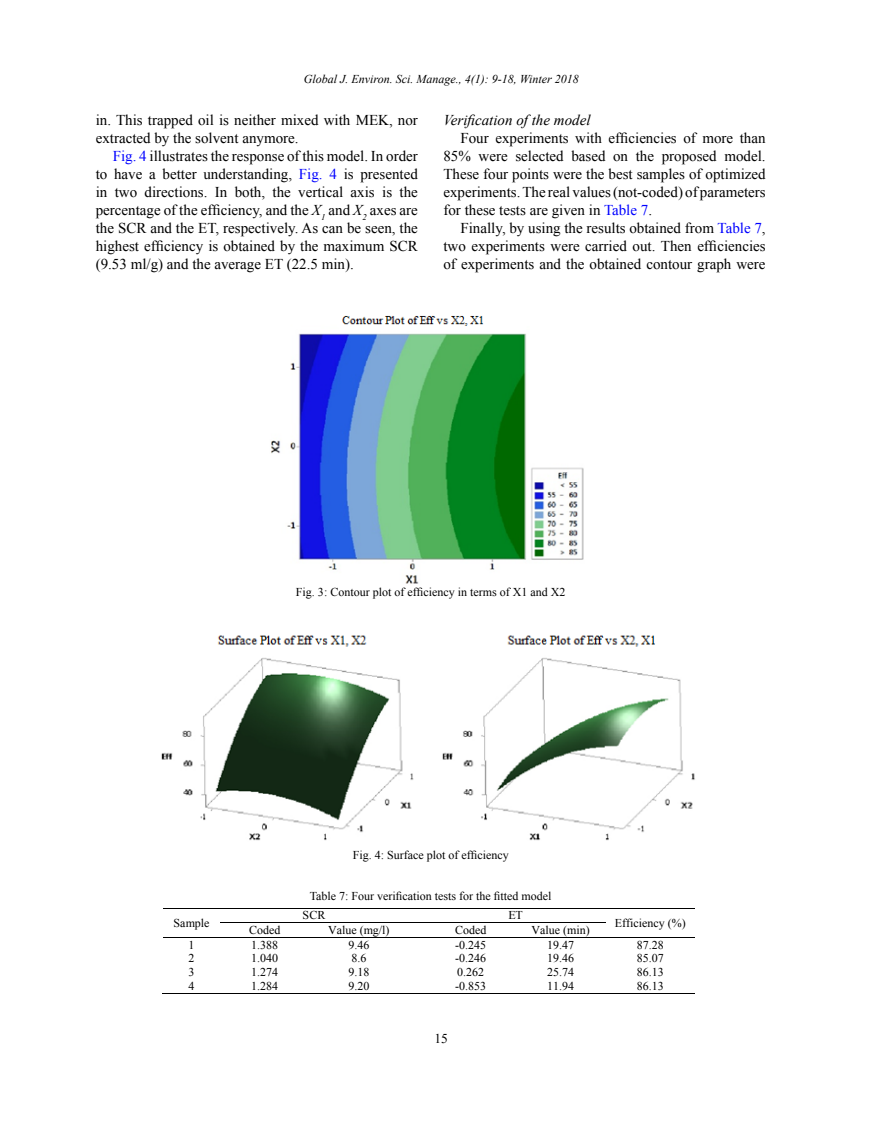
<style>
.page{position:relative;width:872px;height:1127px;background:#fff}
.page>*{position:absolute;margin:0;border:0;box-sizing:border-box;transform-origin:0 0}
.t1{font:15px/18px "Times New Roman";color:#000;text-align:justify}
.t2{font:italic 15px "Times New Roman";color:#000}
.t3{font:13.5px "Times New Roman";color:#000}
.t4{font:13.05px "Times New Roman";color:#000}
.t5{font:12px "Times New Roman";letter-spacing:.005em;color:#000}
.t6{font:12px "Times New Roman";color:#000}
.t7{font:italic 12px "Times New Roman";color:#000}
.s1{color:#00f}
.s2{font-style:italic}
</style>
<div class="page">
<img style="left:271px;top:316px;width:313px;height:268px">
<img style="left:161px;top:635px;width:534px;height:206px">
<hr style="left:163px;top:908px;width:532px;height:1px;background:#000">
<hr style="left:220px;top:922px;width:385px;height:1px;background:#000">
<hr style="left:163px;top:937px;width:532px;height:1px;background:#000">
<hr style="left:162px;top:993px;width:58px;height:1px;background:#000">
<hr style="left:219px;top:993px;width:91px;height:1px;background:#000">
<hr style="left:308px;top:993px;width:100px;height:1px;background:#000">
<svg style="left:408px;top:993px;width:17px;height:1px"></svg>
<hr style="left:425px;top:993px;width:90px;height:1px;background:#000">
<hr style="left:515px;top:993px;width:90px;height:1px;background:#000">
<hr style="left:604px;top:993px;width:91px;height:1px;background:#000">
<p class="t7" style="left:304px;top:70px;width:276px">Global J. Environ. Sci. Manage., 4(1): 9-18, Winter 2018</p>
<p class="t1" style="left:96px;top:111px;width:324px">in. This trapped oil is neither mixed with MEK, nor extracted by the solvent anymore.</p>
<p class="t1" style="left:96px;top:147px;width:324px;text-indent:17px"><span class="s1">Fig. 4</span> illustrates the response of this model. In order to have a better understanding, <span class="s1">Fig. 4</span> is presented in two directions. In both, the vertical axis is the percentage of the efficiency, and the <span class="s2">X</span><sub>1</sub> and <span class="s2">X</span><sub>2</sub> axes are the SCR and the ET, respectively. As can be seen, the highest efficiency is obtained by the maximum SCR (9.53 ml/g) and the average ET (22.5 min).</p>
<p class="t2" style="left:443px;top:110px;width:149px">Verification of the model</p>
<p class="t1" style="left:443px;top:129px;width:324px;text-indent:17px">Four experiments with efficiencies of more than 85% were selected based on the proposed model.<br>These four points were the best samples of optimized experiments. The real values (not-coded) of parameters for these tests are given in <span class="s1">Table 7</span>.</p>
<p class="t1" style="left:443px;top:219px;width:324px;text-indent:17px">Finally, by using the results obtained from <span class="s1">Table 7</span>, two experiments were carried out. Then efficiencies of experiments and the obtained contour graph were</p>
<p class="t6" style="left:296px;top:584px;width:271px">Fig. 3: Contour plot of efficiency in terms of X1 and X2</p>
<p class="t6" style="left:353px;top:846px;width:157px">Fig. 4: Surface plot of efficiency</p>
<p class="t5" style="left:174px;top:914px;width:37px">Sample</p>
<p class="t6" style="left:310px;top:887px;width:243px">Table 7: Four verification tests for the fitted model</p>
<p class="t4" style="left:348px;top:890px;width:172px">Fig. 4: Surface plot of efficiency</p>
<p class="t5" style="left:303px;top:907px;width:24px">SCR</p>
<p class="t5" style="left:508px;top:907px;width:16px">ET</p>
<p class="t5" style="left:249px;top:921px;width:33px">Coded</p>
<p class="t5" style="left:328px;top:921px;width:63px">Value (mg/l)</p>
<p class="t5" style="left:455px;top:921px;width:33px">Coded</p>
<p class="t5" style="left:531px;top:921px;width:60px">Value (min)</p>
<p class="t5" style="left:615px;top:914px;width:72px">Efficiency (%)</p>
<p class="t5" style="left:189px;top:936px;width:7px">1</p>
<p class="t5" style="left:251px;top:936px;width:29px">1.388</p>
<p class="t5" style="left:348px;top:936px;width:23px">9.46</p>
<p class="t5" style="left:455px;top:936px;width:33px">-0.245</p>
<p class="t5" style="left:547px;top:936px;width:29px">19.47</p>
<p class="t5" style="left:637px;top:936px;width:29px">87.28</p>
<p class="t5" style="left:189px;top:950px;width:7px">2</p>
<p class="t5" style="left:251px;top:950px;width:29px">1.040</p>
<p class="t5" style="left:351px;top:950px;width:16px">8.6</p>
<p class="t5" style="left:455px;top:950px;width:33px">-0.246</p>
<p class="t5" style="left:547px;top:950px;width:29px">19.46</p>
<p class="t5" style="left:637px;top:950px;width:29px">85.07</p>
<p class="t5" style="left:189px;top:963px;width:7px">3</p>
<p class="t5" style="left:251px;top:963px;width:29px">1.274</p>
<p class="t5" style="left:348px;top:963px;width:23px">9.18</p>
<p class="t5" style="left:457px;top:963px;width:29px">0.262</p>
<p class="t5" style="left:547px;top:963px;width:29px">25.74</p>
<p class="t5" style="left:637px;top:963px;width:29px">86.13</p>
<p class="t5" style="left:189px;top:977px;width:7px">4</p>
<p class="t5" style="left:251px;top:977px;width:29px">1.284</p>
<p class="t5" style="left:348px;top:977px;width:23px">9.20</p>
<p class="t5" style="left:455px;top:977px;width:33px">-0.853</p>
<p class="t5" style="left:547px;top:977px;width:29px">11.94</p>
<p class="t5" style="left:637px;top:977px;width:29px">86.13</p>
<p class="t3" style="left:434px;top:1029px;width:15px">15</p>
</div>
